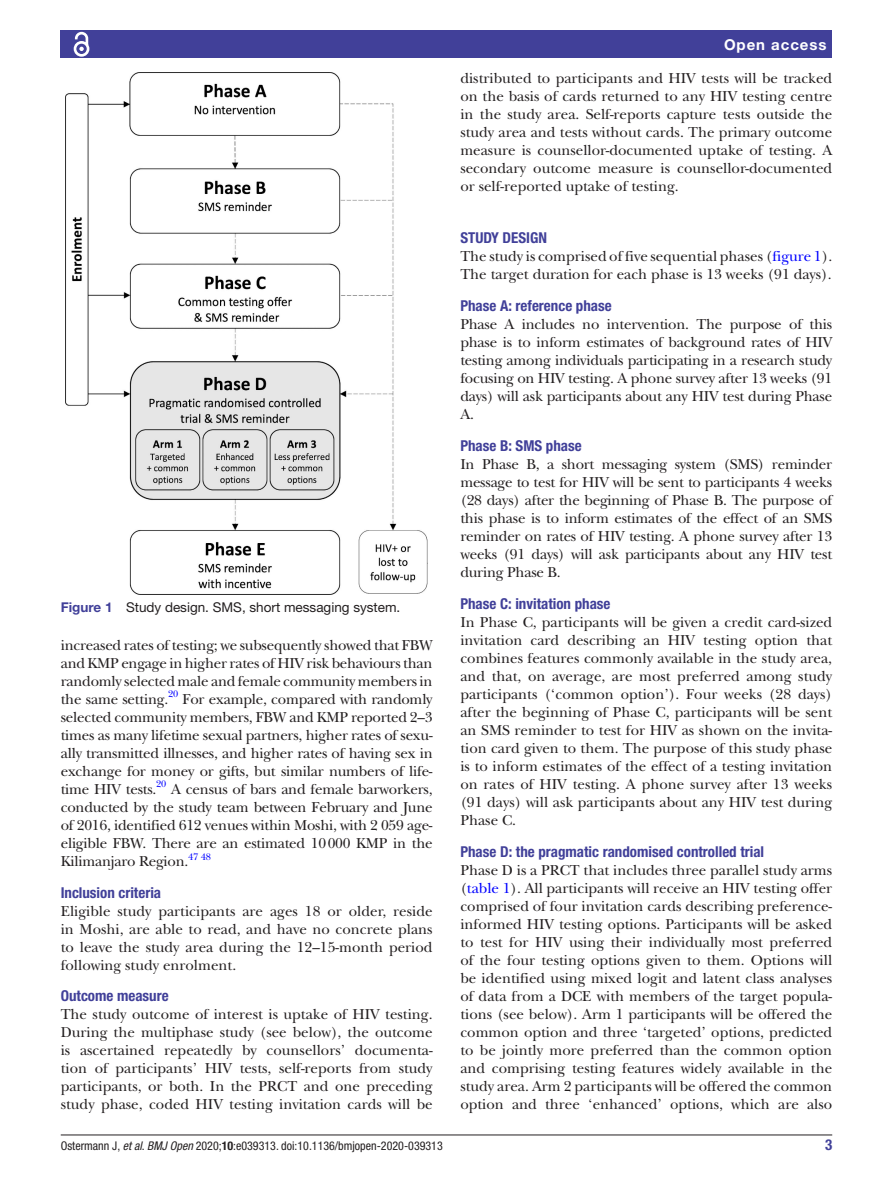
<style>
.page{position:relative;width:893px;height:1191px;background:#fff}
.page>*{position:absolute;margin:0;border:0;box-sizing:border-box;transform-origin:0 0}
.t1{font:15px/18px "New Baskerville";color:#231f20;text-align:justify}
.t2{font:700 condensed 15px "Helvetica Neue LT Std";color:#414099}
.t3{font:700 15px "Helvetica Neue LT Std";letter-spacing:.065em;color:#fff}
.t4{font:13.5px "Helvetica Neue LT Std";color:#231f20}
.t5{font:condensed 12px "Helvetica Neue LT Std";color:#231f20}
.t6{font:9.9px "New Baskerville";letter-spacing:-.015em;color:#00f}
.s1{font-weight:700;color:#414099}
.s2{color:#00f}
.s3{font-style:italic}
.s4{font-weight:700}
</style>
<div class="page">
<hr style="left:61px;top:1134px;width:771px;height:1px;background:#231f20">
<div style="left:61px;top:31px;width:771px;height:27px;background:#414099"></div>
<svg style="left:73px;top:31px;width:17px;height:26px"></svg>
<img style="left:65px;top:73px;width:363px;height:521px">
<p class="t4" style="left:61px;top:599px;width:341px"><span class="s1">Figure 1</span> Study design. SMS, short messaging system.</p>
<p class="t1" style="left:61px;top:636px;width:373px">increased rates of testing; we subsequently showed that FBW and KMP engage in higher rates of HIV risk behaviours than randomly selected male and female community members in the same setting.</p>
<p class="t6" style="left:168px;top:688px;width:12px">20</p>
<p class="t1" style="left:61px;top:690px;width:373px;text-indent:122px">For example, compared with randomly selected community members, FBW and KMP reported 2–3 times as many lifetime sexual partners, higher rates of sexu&shy;ally transmitted illnesses, and higher rates of having sex in exchange for money or gifts, but similar numbers of life&shy;time HIV tests.</p>
<p class="t6" style="left:156px;top:778px;width:12px">20</p>
<p class="t1" style="left:61px;top:780px;width:373px;text-indent:111px">A census of bars and female barworkers, conducted by the study team between February and June of 2016, identified 612 venues within Moshi, with 2 059 age&shy;eligible FBW. There are an estimated 10000 KMP in the Kilimanjaro Region.</p>
<p class="t6" style="left:188px;top:850px;width:24px">47 48</p>
<p class="t2" style="left:61px;top:883px;width:102px">Inclusion criteria</p>
<p class="t1" style="left:61px;top:902px;width:373px">Eligible study participants are ages 18 or older, reside in Moshi, are able to read, and have no concrete plans to leave the study area during the 12–15-month period following study enrolment.</p>
<p class="t2" style="left:61px;top:987px;width:109px">Outcome measure</p>
<p class="t1" style="left:61px;top:1005px;width:373px">The study outcome of interest is uptake of HIV testing.<br>During the multiphase study (see below), the outcome is ascertained repeatedly by counsellors’ documenta&shy;tion of participants’ HIV tests, self-reports from study participants, or both. In the PRCT and one preceding study phase, coded HIV testing invitation cards will be</p>
<p class="t3" style="left:724px;top:35px;width:104px">Open access</p>
<p class="t1" style="left:460px;top:69px;width:373px">distributed to participants and HIV tests will be tracked on the basis of cards returned to any HIV testing centre in the study area. Self-reports capture tests outside the study area and tests without cards. The primary outcome measure is counsellor-documented uptake of testing. A secondary outcome measure is counsellor-documented or self-reported uptake of testing.</p>
<p class="t2" style="left:460px;top:228px;width:88px">STUDY DESIGN</p>
<p class="t1" style="left:460px;top:247px;width:373px">The study is comprised of five sequential phases (<span class="s2">figure 1</span>).<br>The target duration for each phase is 13 weeks (91 days).</p>
<p class="t2" style="left:460px;top:296px;width:153px">Phase A: reference phase</p>
<p class="t1" style="left:460px;top:315px;width:373px">Phase A includes no intervention. The purpose of this phase is to inform estimates of background rates of HIV testing among individuals participating in a research study focusing on HIV testing. A phone survey after 13 weeks (91 days) will ask participants about any HIV test during Phase A.</p>
<p class="t2" style="left:460px;top:436px;width:123px">Phase B: SMS phase</p>
<p class="t1" style="left:460px;top:455px;width:373px">In Phase B, a short messaging system (SMS) reminder message to test for HIV will be sent to participants 4 weeks (28 days) after the beginning of Phase B. The purpose of this phase is to inform estimates of the effect of an SMS reminder on rates of HIV testing. A phone survey after 13 weeks (91 days) will ask participants about any HIV test during Phase B.</p>
<p class="t2" style="left:460px;top:594px;width:152px">Phase C: invitation phase</p>
<p class="t1" style="left:460px;top:613px;width:373px">In Phase C, participants will be given a credit card-sized invitation card describing an HIV testing option that combines features commonly available in the study area, and that, on average, are most preferred among study participants (‘common option’). Four weeks (28 days) after the beginning of Phase C, participants will be sent an SMS reminder to test for HIV as shown on the invita&shy;tion card given to them. The purpose of this study phase is to inform estimates of the effect of a testing invitation on rates of HIV testing. A phone survey after 13 weeks (91 days) will ask participants about any HIV test during Phase C.</p>
<p class="t2" style="left:460px;top:842px;width:305px">Phase D: the pragmatic randomised controlled trial</p>
<p class="t1" style="left:460px;top:861px;width:373px">Phase D is a PRCT that includes three parallel study arms (<span class="s2">table 1</span>). All participants will receive an HIV testing offer comprised of four invitation cards describing preference&shy;informed HIV testing options. Participants will be asked to test for HIV using their individually most preferred of the four testing options given to them. Options will be identified using mixed logit and latent class analyses of data from a DCE with members of the target popula&shy;tions (see below). Arm 1 participants will be offered the common option and three ‘targeted’ options, predicted to be jointly more preferred than the common option and comprising testing features widely available in the study area. Arm 2 participants will be offered the common option and three ‘enhanced’ options, which are also</p>
<p class="t5" style="left:61px;top:1138px;width:384px">Ostermann J, <span class="s3">et al</span>. <span class="s3">BMJ Open</span> 2020;<span class="s4">10</span>:e039313. doi:10.1136/bmjopen-2020-039313</p>
<p class="t2" style="left:825px;top:1135px;width:9px">3</p>
</div>
